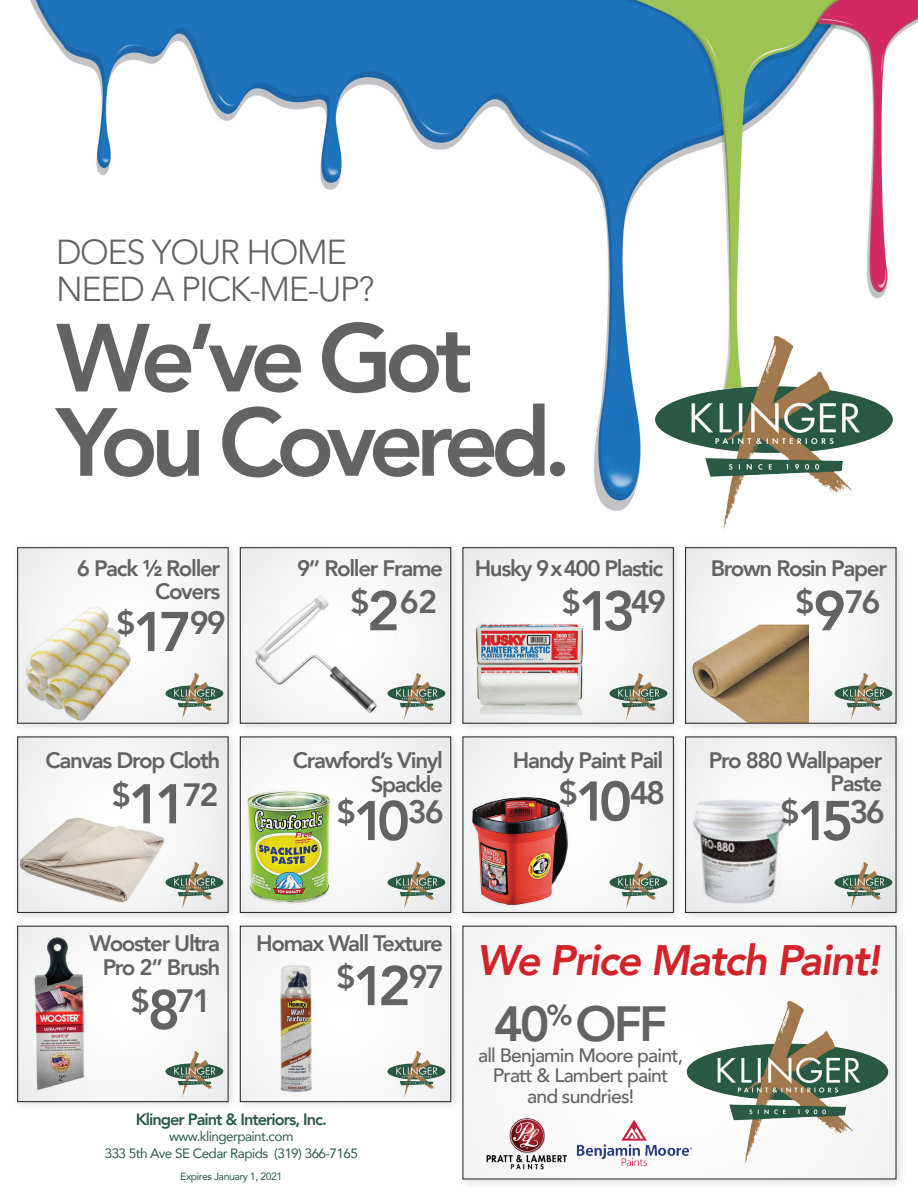
<style>
.page{position:relative;width:918px;height:1188px;background:#fff}
.page>*{position:absolute;margin:0;border:0;box-sizing:border-box;transform-origin:0 0}
.t1{font:800 95.55px/84.3px "Avenir";letter-spacing:-.08em;color:#636366}
.t2{font:800 49.35px "Avenir";color:#636366}
.t3{font:italic 800 42.6px "Avenir";letter-spacing:-.04em;color:#d1232a}
.t4{font:300 34.35px/36.6px "Avenir LT Std";letter-spacing:-.04em;color:#636366}
.t5{font:800 32.25px "Avenir";letter-spacing:-.08em;color:#636366}
.t6{font:800 22.35px/23.5px "Avenir";letter-spacing:-.06em;color:#636366;text-align:right}
.t7{font:500 19.35px/20.5px "Avenir";letter-spacing:-.04em;color:#636366;text-align:center}
.t8{font:800 16.35px "Avenir";letter-spacing:-.06em;color:#2a5a44}
.t9{font:13.5px/16.5px "Avenir";letter-spacing:-.04em;color:#2a5a44;text-align:center}
.t10{font:10.5px "Avenir";letter-spacing:-.04em;color:#2a5a44}
.s1{font-size:55.35px}
</style>
<div class="page">
<img style="left:30px;top:0;width:888px;height:511px">
<div style="left:11px;top:541px;width:228px;height:193px;background:#231f20;opacity:.15"></div>
<div style="left:18px;top:548px;width:210px;height:175px;background:#f6f6f7"></div>
<div style="left:17px;top:547px;width:211px;height:177px;border:1px solid #231f20"></div>
<div style="left:11px;top:731px;width:228px;height:192px;background:#231f20;opacity:.15"></div>
<div style="left:18px;top:737px;width:210px;height:175px;background:#f3f4f4"></div>
<div style="left:17px;top:737px;width:211px;height:176px;border:1px solid #231f20"></div>
<div style="left:11px;top:920px;width:228px;height:193px;background:#231f20;opacity:.15"></div>
<div style="left:18px;top:926px;width:210px;height:176px;background:#f8f8f9"></div>
<div style="left:17px;top:926px;width:211px;height:176px;border:1px solid #231f20"></div>
<div style="left:234px;top:541px;width:228px;height:193px;background:#231f20;opacity:.15"></div>
<div style="left:240px;top:548px;width:211px;height:175px;background:#f4f5f5"></div>
<div style="left:240px;top:547px;width:211px;height:177px;border:1px solid #231f20"></div>
<div style="left:234px;top:731px;width:228px;height:192px;background:#231f20;opacity:.15"></div>
<div style="left:240px;top:737px;width:211px;height:175px;background:#f6f6f7"></div>
<div style="left:240px;top:737px;width:211px;height:176px;border:1px solid #231f20"></div>
<div style="left:234px;top:920px;width:228px;height:193px;background:#231f20;opacity:.15"></div>
<div style="left:240px;top:926px;width:211px;height:176px;background:#f8f8f9"></div>
<div style="left:240px;top:926px;width:211px;height:176px;border:1px solid #231f20"></div>
<div style="left:457px;top:920px;width:450px;height:268px;background:#231f20;opacity:.15"></div>
<div style="left:463px;top:926px;width:433px;height:253px;background:#fafafa"></div>
<div style="left:457px;top:541px;width:227px;height:193px;background:#231f20;opacity:.15"></div>
<div style="left:463px;top:548px;width:210px;height:175px;background:#f3f4f4"></div>
<div style="left:463px;top:547px;width:211px;height:177px;border:1px solid #231f20"></div>
<div style="left:457px;top:731px;width:227px;height:192px;background:#231f20;opacity:.15"></div>
<div style="left:463px;top:737px;width:210px;height:175px;background:#f7f7f8"></div>
<div style="left:463px;top:737px;width:211px;height:176px;border:1px solid #231f20"></div>
<div style="left:679px;top:541px;width:228px;height:193px;background:#231f20;opacity:.15"></div>
<div style="left:686px;top:548px;width:210px;height:175px;background:#f5f5f6"></div>
<div style="left:685px;top:547px;width:211px;height:177px;border:1px solid #231f20"></div>
<div style="left:679px;top:731px;width:228px;height:192px;background:#231f20;opacity:.15"></div>
<div style="left:686px;top:737px;width:210px;height:175px;background:#f4f5f5"></div>
<div style="left:685px;top:737px;width:211px;height:176px;border:1px solid #231f20"></div>
<img style="left:25px;top:607px;width:105px;height:113px">
<img style="left:18px;top:780px;width:147px;height:127px">
<img style="left:27px;top:929px;width:58px;height:169px">
<img style="left:246px;top:791px;width:85px;height:113px">
<img style="left:280px;top:965px;width:32px;height:127px">
<img style="left:472px;top:797px;width:96px;height:110px">
<img style="left:687px;top:800px;width:99px;height:105px">
<img style="left:255px;top:597px;width:122px;height:116px">
<img style="left:476px;top:615px;width:107px;height:100px">
<img style="left:690px;top:624px;width:119px;height:99px">
<img style="left:686px;top:997px;width:210px;height:170px">
<img style="left:576px;top:1113px;width:120px;height:54px">
<img style="left:486px;top:1118px;width:82px;height:52px">
<img style="left:648px;top:331px;width:255px;height:202px">
<img style="left:165px;top:673px;width:61px;height:48px">
<img style="left:387px;top:673px;width:59px;height:47px">
<img style="left:609px;top:673px;width:60px;height:48px">
<img style="left:834px;top:673px;width:60px;height:48px">
<img style="left:164px;top:861px;width:62px;height:49px">
<img style="left:387px;top:862px;width:61px;height:48px">
<img style="left:609px;top:862px;width:59px;height:47px">
<img style="left:834px;top:861px;width:60px;height:49px">
<img style="left:165px;top:1051px;width:61px;height:48px">
<img style="left:387px;top:1051px;width:59px;height:47px">
<h3 class="t4" style="left:56px;top:234px;width:320px">DOES YOUR HOME<br>NEED A PICK-ME-UP?</h3>
<h1 class="t1" style="left:56px;top:316px;width:517px">We’ve Got<br>You Covered.</h1>
<p class="t6" style="left:77px;top:556px;width:145px">6 Pack ½ Roller<br>Covers</p>
<h3 class="t5" style="left:117px;top:598px;width:111px">$<span class="s1">17</span>99</h3>
<p class="t6" style="left:297px;top:556px;width:147px">9” Roller Frame</p>
<p class="t6" style="left:475px;top:556px;width:190px">Husky 9x400 Plastic</p>
<p class="t6" style="left:711px;top:556px;width:178px">Brown Rosin Paper</p>
<h3 class="t5" style="left:350px;top:577px;width:88px">$<span class="s1">2</span>62</h3>
<h3 class="t5" style="left:562px;top:577px;width:106px">$<span class="s1">13</span>49</h3>
<h3 class="t5" style="left:795px;top:577px;width:87px">$<span class="s1">9</span>76</h3>
<p class="t6" style="left:46px;top:749px;width:176px">Canvas Drop Cloth</p>
<h3 class="t5" style="left:112px;top:770px;width:108px">$<span class="s1">11</span>72</h3>
<p class="t6" style="left:90px;top:932px;width:132px;text-align:center">Wooster Ultra<br>Pro 2” Brush</p>
<h3 class="t5" style="left:131px;top:976px;width:82px">$<span class="s1">8</span>71</h3>
<p class="t6" style="left:293px;top:749px;width:152px">Crawford’s Vinyl<br>Spackle</p>
<h3 class="t5" style="left:337px;top:787px;width:109px">$<span class="s1">10</span>36</h3>
<p class="t6" style="left:513px;top:749px;width:152px">Handy Paint Pail</p>
<p class="t6" style="left:709px;top:748px;width:175px">Pro 880 Wallpaper<br>Paste</p>
<h3 class="t5" style="left:559px;top:767px;width:108px">$<span class="s1">10</span>48</h3>
<h3 class="t5" style="left:781px;top:787px;width:106px">$<span class="s1">15</span>36</h3>
<p class="t6" style="left:256px;top:932px;width:188px">Homax Wall Texture</p>
<h3 class="t5" style="left:337px;top:952px;width:109px">$<span class="s1">12</span>97</h3>
<h3 class="t3" style="left:477px;top:935px;width:405px">We Price Match Paint!</h3>
<h2 class="t2" style="left:494px;top:986px;width:175px">40<sup>%</sup> OFF</h2>
<p class="t7" style="left:478px;top:1044px;width:207px">all Benjamin Moore paint,<br>Pratt &amp; Lambert paint and sundries!</p>
<p class="t8" style="left:136px;top:1106px;width:193px">Klinger Paint &amp; Interiors, Inc.</p>
<p class="t9" style="left:105px;top:1128px;width:255px">www.klingerpaint.com<br>333 5th Ave SE Cedar Rapids (319) 366-7165</p>
<p class="t10" style="left:180px;top:1168px;width:104px">Expires January 1, 2021</p>
</div>
